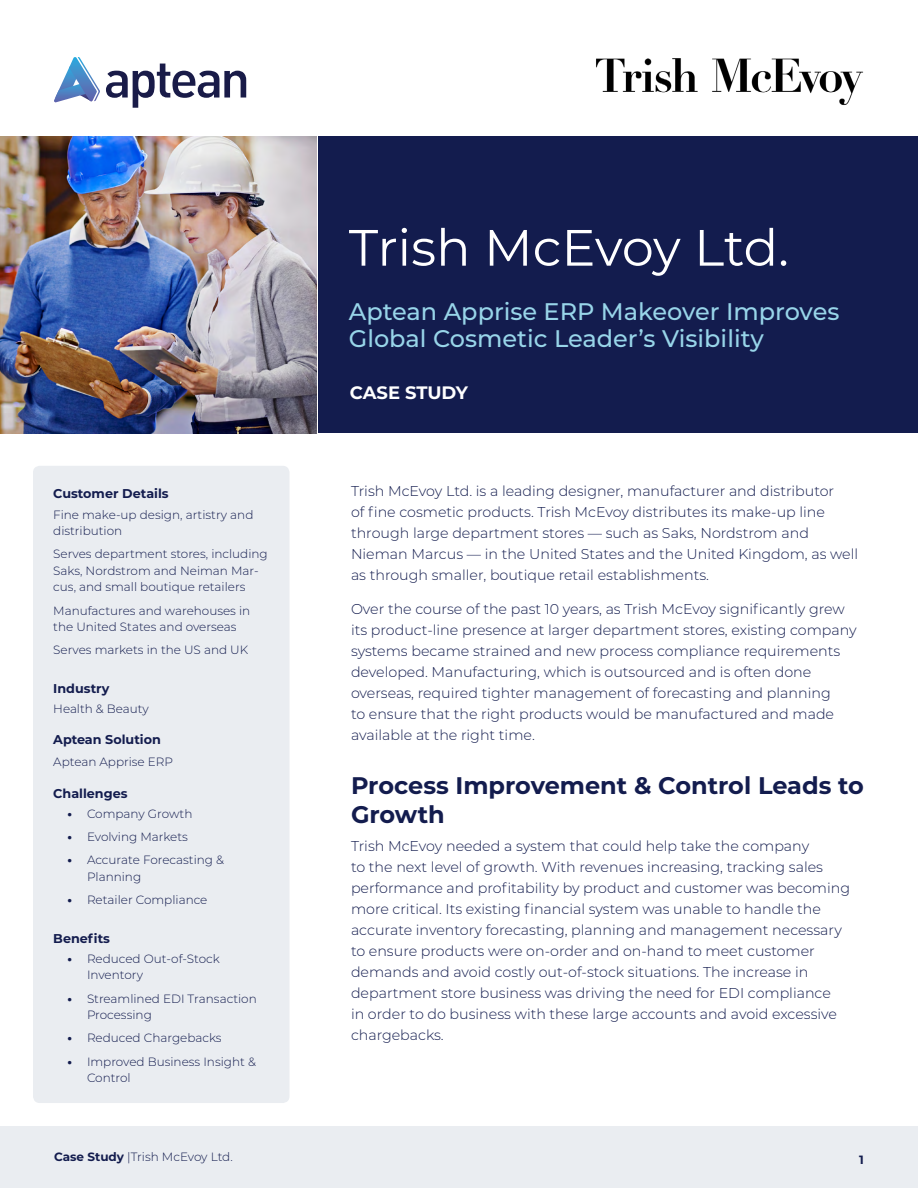
<style>
.page{position:relative;width:918px;height:1188px;background:#fff}
.page>*{position:absolute;margin:0;border:0;box-sizing:border-box;transform-origin:0 0}
.t1{font:51px "Montserrat";letter-spacing:-.01em;color:#fff}
.t2{font:500 24px/27px "Montserrat";color:#98d5e9}
.t3{font:700 24px/28.5px "Montserrat";color:#131c4e}
.t4{font:700 18px "Montserrat";letter-spacing:-.01em;color:#fff}
.t5{font:300 14.25px/21px "Montserrat";color:#131c4e}
.t6{font:700 12.75px "Montserrat";color:#131c4e}
.t7{font:300 12px/16.5px "Montserrat";color:#131c4e}
.t8{font:700 12px "Montserrat";color:#131c4e}
.s1{font-weight:800}
.s2{font-weight:700}
</style>
<div class="page">
<div style="left:0;top:1126px;width:918px;height:62px;background:#eaedf1"></div>
<svg style="left:106px;top:64px;width:140px;height:44px"></svg>
<svg style="left:54px;top:57px;width:46px;height:46px"></svg>
<div style="left:318px;top:136px;width:600px;height:297px;background:#131c4e"></div>
<img style="left:0;top:136px;width:316px;height:297px">
<img style="left:596px;top:58px;width:268px;height:47px">
<div style="left:33px;top:466px;width:257px;height:637px;background:#eaedf1;border-radius:7px"></div>
<h1 class="t1" style="left:349px;top:213px;width:442px">Trish McEvoy Ltd.</h1>
<h2 class="t2" style="left:349px;top:297px;width:492px">Aptean Apprise ERP Makeover Improves<br>Global Cosmetic Leader’s Visibility</h2>
<p class="t6" style="left:53px;top:485px;width:117px">Customer Details</p>
<p class="t7" style="left:53px;top:506px;width:202px">Fine make-up design, artistry and distribution</p>
<p class="t7" style="left:53px;top:546px;width:216px">Serves department stores, including<br>Saks, Nordstrom and Neiman Mar&shy;cus, and small boutique retailers</p>
<p class="t7" style="left:53px;top:602px;width:199px">Manufactures and warehouses in the United States and overseas</p>
<p class="t7" style="left:53px;top:642px;width:196px">Serves markets in the US and UK</p>
<p class="t6" style="left:53px;top:679px;width:58px">Industry</p>
<p class="t7" style="left:53px;top:700px;width:97px">Health &amp; Beauty</p>
<p class="t6" style="left:53px;top:731px;width:109px">Aptean Solution</p>
<p class="t7" style="left:53px;top:753px;width:121px">Aptean Apprise ERP</p>
<p class="t6" style="left:53px;top:784px;width:76px">Challenges</p>
<p class="t7" style="left:67px;top:805px;width:126px"><span class="s1">•</span> Company Growth</p>
<p class="t7" style="left:67px;top:828px;width:122px"><span class="s1">•</span> Evolving Markets</p>
<p class="t7" style="left:87px;top:852px;width:139px;text-indent:-20px"><span class="s1">•</span> Accurate Forecasting &amp;<br>Planning</p>
<p class="t7" style="left:67px;top:891px;width:142px"><span class="s1">•</span> Retailer Compliance</p>
<p class="t6" style="left:53px;top:929px;width:58px">Benefits</p>
<p class="t7" style="left:87px;top:950px;width:134px;text-indent:-20px"><span class="s1">•</span> Reduced Out-of-Stock<br>Inventory</p>
<p class="t7" style="left:87px;top:990px;width:171px;text-indent:-20px"><span class="s1">•</span> Streamlined EDI Transaction<br>Processing</p>
<p class="t7" style="left:67px;top:1029px;width:156px"><span class="s1">•</span> Reduced Chargebacks</p>
<p class="t7" style="left:87px;top:1053px;width:170px;text-indent:-20px"><span class="s1">•</span> Improved Business Insight &amp;<br>Control</p>
<p class="t4" style="left:350px;top:380px;width:120px">CASE STUDY</p>
<p class="t5" style="left:351px;top:480px;width:509px">Trish McEvoy Ltd. is a leading designer, manufacturer and distributor<br>of fine cosmetic products. Trish McEvoy distributes its make-up line through large department stores — such as Saks, Nordstrom and Nieman Marcus — in the United States and the United Kingdom, as well as through smaller, boutique retail establishments.</p>
<p class="t5" style="left:351px;top:598px;width:507px">Over the course of the past 10 years, as Trish McEvoy significantly grew its product-line presence at larger department stores, existing company systems became strained and new process compliance requirements developed. Manufacturing, which is outsourced and is often done overseas, required tighter management of forecasting and planning<br>to ensure that the right products would be manufactured and made available at the right time.</p>
<h2 class="t3" style="left:351px;top:770px;width:515px">Process Improvement &amp; Control Leads to<br>Growth</h2>
<p class="t5" style="left:351px;top:835px;width:501px">Trish McEvoy needed a system that could help take the company<br>to the next level of growth. With revenues increasing, tracking sales performance and profitability by product and customer was becoming more critical. Its existing financial system was unable to handle the accurate inventory forecasting, planning and management necessary to ensure products were on-order and on-hand to meet customer demands and avoid costly out-of-stock situations. The increase in department store business was driving the need for EDI compliance<br>in order to do business with these large accounts and avoid excessive chargebacks.</p>
<p class="t7" style="left:54px;top:1149px;width:180px"><span class="s2">Case Study</span> |Trish McEvoy Ltd.</p>
<p class="t8" style="left:859px;top:1151px;width:6px">1</p>
</div>
